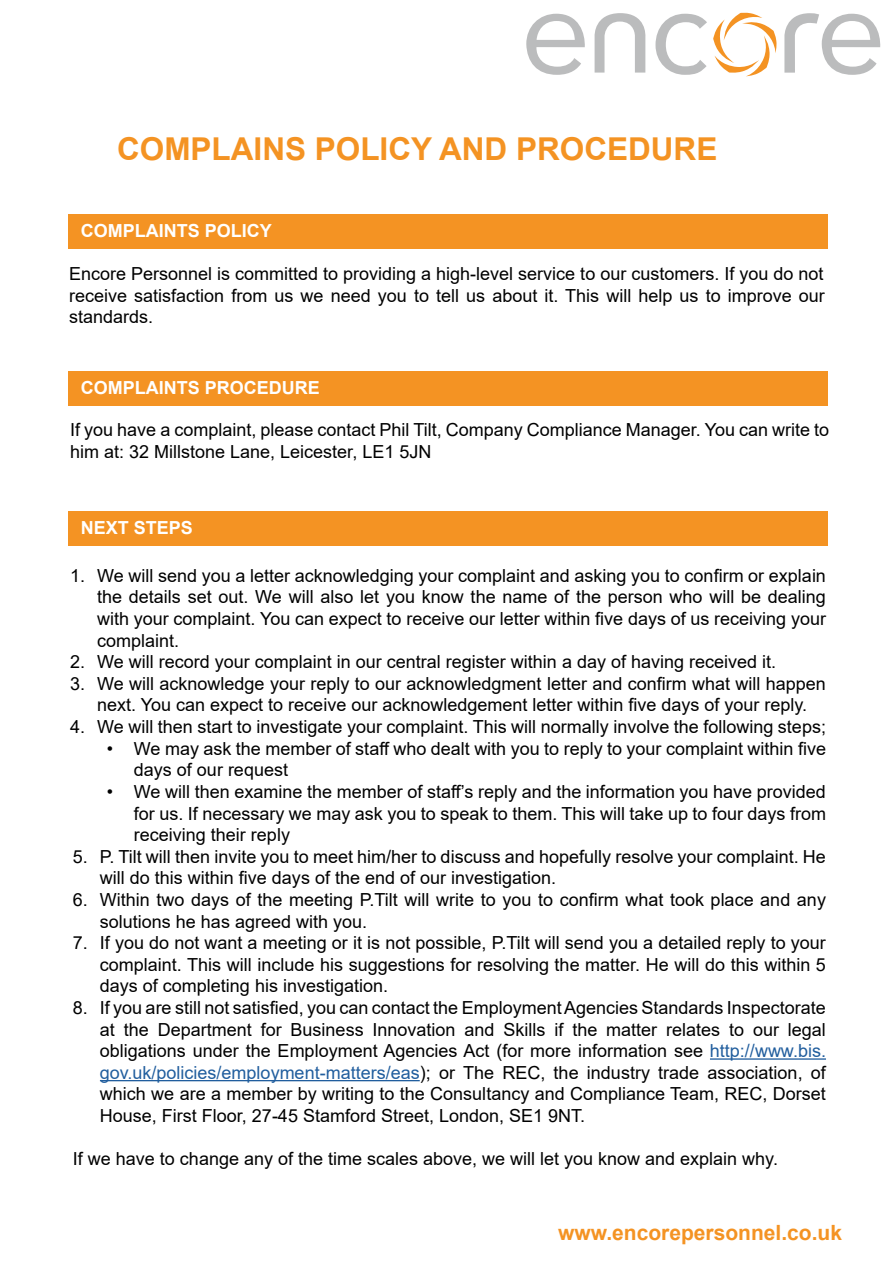
<style>
.page{position:relative;width:893px;height:1263px;background:#fff}
.page>*{position:absolute;margin:0;border:0;box-sizing:border-box;transform-origin:0 0}
.t1{font:700 31.5px "Arial";color:#f49323}
.t2{font:700 21px "Arial";color:#f49323}
.t3{font:18px/21.6px "Arial";color:#000;text-align:justify}
.t4{font:700 18px "Arial";color:#fff}
.s1{color:#215e9e}
</style>
<div class="page">
<svg style="left:713px;top:13px;width:64px;height:63px"></svg>
<svg style="left:526px;top:14px;width:59px;height:61px"></svg>
<svg style="left:655px;top:14px;width:52px;height:61px"></svg>
<svg style="left:594px;top:13px;width:52px;height:60px"></svg>
<svg style="left:784px;top:13px;width:96px;height:62px"></svg>
<div style="left:68px;top:215px;width:759px;height:34px;background:#f49323"></div>
<div style="left:68px;top:371px;width:759px;height:34px;background:#f49323"></div>
<div style="left:68px;top:511px;width:759px;height:34px;background:#f49323"></div>
<hr style="left:710px;top:1058px;width:116px;height:2px;background:#215e9e">
<hr style="left:100px;top:1080px;width:320px;height:1px;background:#215e9e">
<h1 class="t1" style="left:117px;top:127px;width:602px">COMPLAINS POLICY AND PROCEDURE</h1>
<p class="t4" style="left:81px;top:218px;width:193px">COMPLAINTS POLICY</p>
<p class="t3" style="left:69px;top:263px;width:757px">Encore Personnel is committed to providing a high-level service to our customers. If you do not receive satisfaction from us we need you to tell us about it. This will help us to improve our standards.</p>
<p class="t4" style="left:81px;top:375px;width:241px">COMPLAINTS PROCEDURE</p>
<p class="t3" style="left:70px;top:419px;width:761px">If you have a complaint, please contact Phil Tilt, Company Compliance Manager. You can write to him at: 32 Millstone Lane, Leicester, LE1 5JN</p>
<p class="t4" style="left:81px;top:515px;width:114px">NEXT STEPS</p>
<p class="t3" style="left:97px;top:565px;width:730px;text-indent:-27px">1. We will send you a letter acknowledging your complaint and asking you to confirm or explain the details set out. We will also let you know the name of the person who will be dealing with your complaint. You can expect to receive our letter within five days of us receiving your complaint.</p>
<p class="t3" style="left:70px;top:651px;width:707px">2. We will record your complaint in our central register within a day of having received it.</p>
<p class="t3" style="left:70px;top:673px;width:757px;text-align:center">3. We will acknowledge your reply to our acknowledgment letter and confirm what will happen next. You can expect to receive our acknowledgement letter within five days of your reply.</p>
<p class="t3" style="left:70px;top:716px;width:757px">4. We will then start to investigate your complaint. This will normally involve the following steps;</p>
<p class="t3" style="left:134px;top:737px;width:694px;text-indent:-27px">• We may ask the member of staff who dealt with you to reply to your complaint within five days of our request</p>
<p class="t3" style="left:134px;top:781px;width:694px;text-indent:-27px">• We will then examine the member of staff’s reply and the information you have provided for us. If necessary we may ask you to speak to them. This will take up to four days from receiving their reply</p>
<p class="t3" style="left:100px;top:845px;width:728px;text-indent:-27px">5. P. Tilt will then invite you to meet him/her to discuss and hopefully resolve your complaint. He will do this within five days of the end of our investigation.</p>
<p class="t3" style="left:100px;top:889px;width:728px;text-indent:-27px">6. Within two days of the meeting P.Tilt will write to you to confirm what took place and any solutions he has agreed with you.</p>
<p class="t3" style="left:100px;top:932px;width:728px;text-indent:-27px">7. If you do not want a meeting or it is not possible, P.Tilt will send you a detailed reply to your complaint. This will include his suggestions for resolving the matter. He will do this within 5 days of completing his investigation.</p>
<p class="t3" style="left:100px;top:997px;width:728px;text-indent:-27px">8. If you are still not satisfied, you can contact the Employment Agencies Standards Inspectorate at the Department for Business Innovation and Skills if the matter relates to our legal obligations under the Employment Agencies Act (for more information see <span class="s1">http://www.bis. gov.uk/policies/employment-matters/eas</span>); or The REC, the industry trade association, of which we are a member by writing to the Consultancy and Compliance Team, REC, Dorset House, First Floor, 27-45 Stamford Street, London, SE1 9NT.</p>
<p class="t3" style="left:73px;top:1148px;width:707px">If we have to change any of the time scales above, we will let you know and explain why.</p>
<p class="t2" style="left:558px;top:1218px;width:285px">www.encorepersonnel.co.uk</p>
</div>
